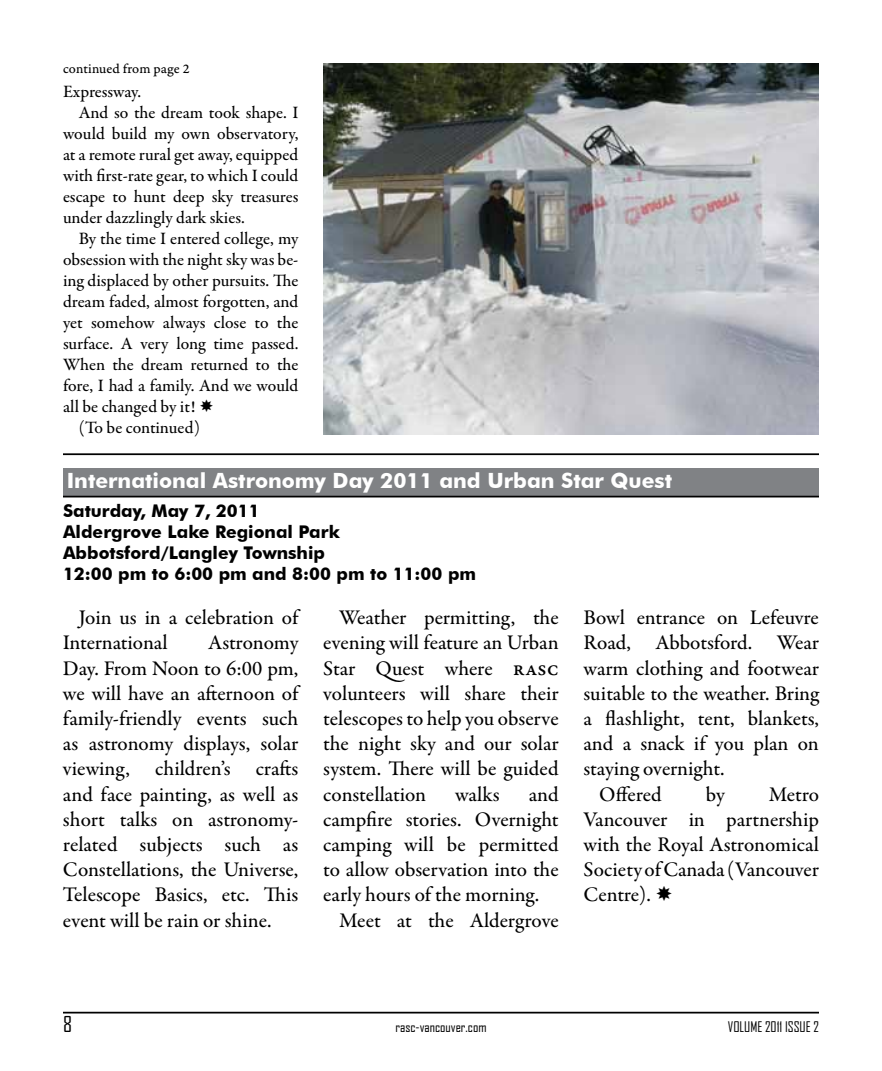
<style>
.page{position:relative;width:882px;height:1071px;background:#fff}
.page>*{position:absolute;margin:0;border:0;box-sizing:border-box;transform-origin:0 0}
.t1{font:500 21px/25.2px "Garamond Premr Pro";color:#000;text-align:justify}
.t2{font:700 21px "Futura BT";color:#fff}
.t3{font:21px "Agency FB";color:#000}
.t4{font:500 17.5px "Garamond Premr Pro";color:#000}
.t5{font:700 17.5px/21px "Futura BT";color:#000}
.t6{font:14px "Agency FB";color:#000}
.t7{font:14px "Garamond Premr Pro Capt";letter-spacing:.005em;color:#000}
.s1{font-family:"Garamond Premr Pro Med Capt";font-weight:400}
</style>
<div class="page">
<hr style="left:63px;top:1012px;width:756px;height:2px;background:#000">
<img style="left:323px;top:63px;width:496px;height:372px">
<hr style="left:63px;top:453px;width:756px;height:2px;background:#000">
<div style="left:63px;top:469px;width:756px;height:27px;background:#808285"></div>
<hr style="left:63px;top:496px;width:756px;height:1px;background:#000">
<p class="t7" style="left:63px;top:61px;width:128px">continued from page 2</p>
<p class="t4" style="left:63px;top:81px;width:80px">Expressway.</p>
<p class="t4" style="left:79px;top:102px;width:221px">And so the dream took shape. I</p>
<p class="t4" style="left:63px;top:123px;width:237px">would build my own observatory,</p>
<p class="t4" style="left:63px;top:144px;width:237px">at a remote rural get away, equipped</p>
<p class="t4" style="left:63px;top:165px;width:237px">with first-rate gear, to which I could</p>
<p class="t4" style="left:63px;top:186px;width:237px">escape to hunt deep sky treasures</p>
<p class="t4" style="left:63px;top:207px;width:183px">under dazzlingly dark skies.</p>
<p class="t4" style="left:79px;top:228px;width:221px">By the time I entered college, my</p>
<p class="t4" style="left:63px;top:249px;width:237px">obsession with the night sky was be-</p>
<p class="t4" style="left:63px;top:270px;width:237px">ing displaced by other pursuits. The</p>
<p class="t4" style="left:63px;top:291px;width:237px">dream faded, almost forgotten, and</p>
<p class="t4" style="left:63px;top:312px;width:237px">yet somehow always close to the</p>
<p class="t4" style="left:63px;top:333px;width:237px">surface. A very long time passed.</p>
<p class="t4" style="left:63px;top:354px;width:237px">When the dream returned to the</p>
<p class="t4" style="left:63px;top:375px;width:237px">fore, I had a family. And we would</p>
<p class="t4" style="left:63px;top:396px;width:134px">all be changed by it!</p>
<p class="t4" style="left:79px;top:417px;width:123px">(To be continued)</p>
<p class="t2" style="left:67px;top:468px;width:607px">International Astronomy Day 2011 and Urban Star Quest</p>
<p class="t5" style="left:63px;top:500px;width:415px">Saturday, May 7, 2011<br>Aldergrove Lake Regional Park<br>Abbotsford/Langley Township<br>12:00 pm to 6:00 pm and 8:00 pm to 11:00 pm</p>
<p class="t1" style="left:323px;top:606px;width:237px;text-indent:16px">Weather permitting, the evening will feature an Urban Star Quest where <span class="s1">rasc </span>volunteers will share their telescopes to help you observe the night sky and our solar system. There will be guided constellation</p>
<p class="t1" style="left:63px;top:606px;width:237px;text-indent:16px">Join us in a celebration of<br>International</p>
<p class="t1" style="left:584px;top:606px;width:237px">Bowl entrance on Lefeuvre</p>
<p class="t1" style="left:584px;top:631px;width:237px">Road, Abbotsford. Wear</p>
<p class="t1" style="left:584px;top:656px;width:237px">warm clothing and footwear</p>
<p class="t1" style="left:584px;top:681px;width:237px">suitable to the weather. Bring</p>
<p class="t1" style="left:584px;top:706px;width:237px">a flashlight, tent, blankets,</p>
<p class="t1" style="left:584px;top:732px;width:237px">and a snack if you plan on</p>
<p class="t1" style="left:584px;top:757px;width:143px">staying overnight.</p>
<p class="t1" style="left:599px;top:782px;width:64px">Offered</p>
<p class="t1" style="left:706px;top:782px;width:20px">by</p>
<p class="t1" style="left:63px;top:631px;width:237px;text-indent:145px">Astronomy Day. From Noon to 6:00 pm, we will have an afternoon of family-friendly events such as astronomy displays, solar viewing, children’s crafts and face painting, as well as short talks on astronomy&shy;related subjects such as Constellations, the Universe, Telescope Basics, etc. This event will be rain or shine.</p>
<p class="t1" style="left:455px;top:782px;width:46px">walks</p>
<p class="t1" style="left:529px;top:782px;width:31px">and</p>
<p class="t1" style="left:323px;top:807px;width:237px">campfire stories. Overnight</p>
<p class="t1" style="left:323px;top:832px;width:237px">camping will be permitted</p>
<p class="t1" style="left:323px;top:858px;width:237px">to allow observation into the</p>
<p class="t1" style="left:323px;top:883px;width:218px">early hours of the morning.</p>
<p class="t1" style="left:339px;top:908px;width:221px">Meet at the Aldergrove</p>
<p class="t1" style="left:584px;top:782px;width:237px;text-indent:185px">Metro Vancouver in partnership with the Royal Astronomical Society of Canada (Vancouver Centre).</p>
<p class="t3" style="left:63px;top:1011px;width:11px">8</p>
<p class="t6" style="left:395px;top:1018px;width:93px">rasc-vancouver.com</p>
<p class="t6" style="left:728px;top:1018px;width:93px">VOLUME 2011 ISSUE 2</p>
</div>
